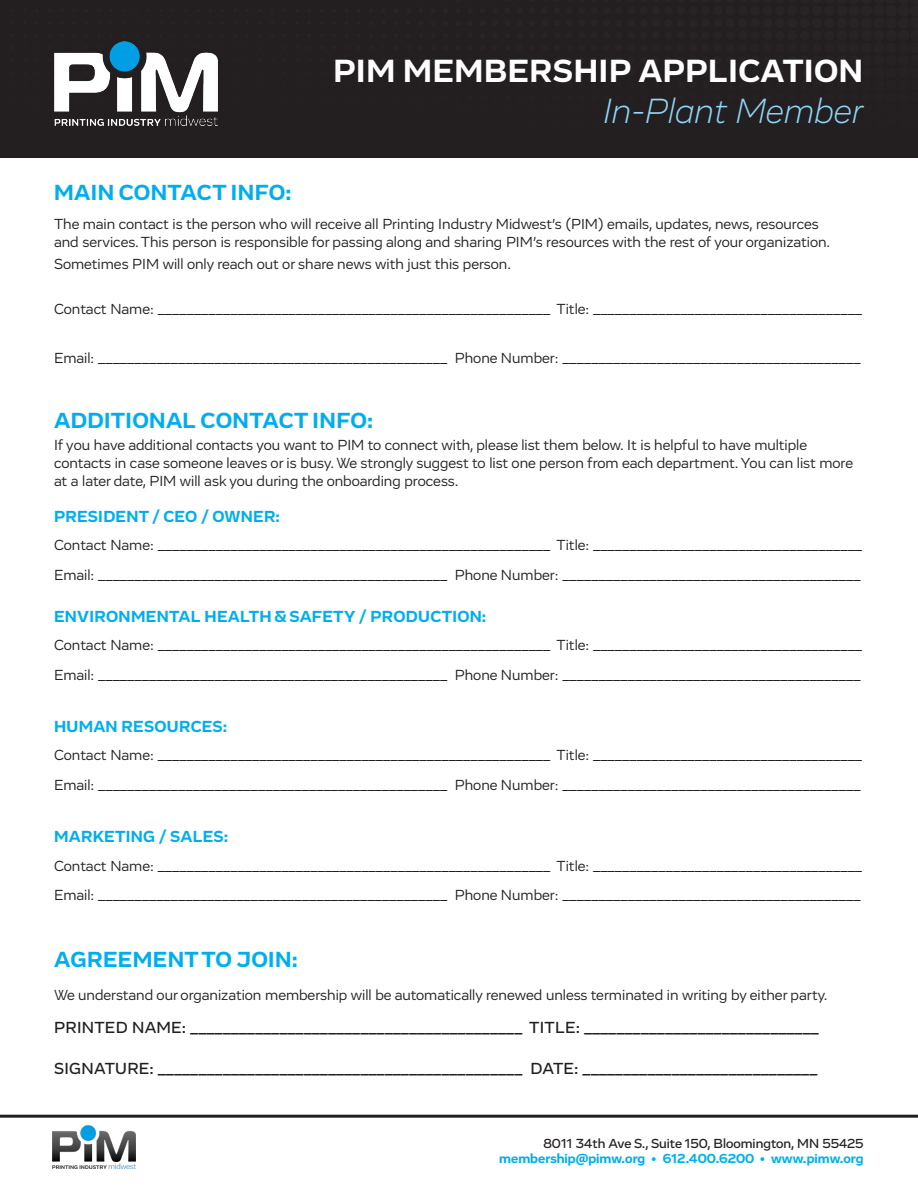
<style>
.page{position:relative;width:918px;height:1188px;background:#fff}
.page>*{position:absolute;margin:0;border:0;box-sizing:border-box;transform-origin:0 0}
.intro{font:italic 300 36px "Vito";color:#8dd7f7}
.intro-2{font:700 33px "Vito";letter-spacing:.015em;color:#fff}
.body_bullets_-_no_sp{font:700 22.5px "Vito";letter-spacing:.015em;color:#00aeef}
.body_bullets_-_no_sp-2{font:500 16.5px "Vito";letter-spacing:.015em;color:#231f20}
.Black_Text{font:700 16.5px "Vito";letter-spacing:.015em;color:#00aeef}
.Black_Text-2{font:15px/18px "Vito";color:#231f20}
.body_bullets_-_no_sp-3{font:15px "Vito";color:#231f20}
.footer_text{font:700 13.5px "Vito";color:#00b1ef}
.body_bullets_-_no_sp-4{font:500 13.5px "Vito";color:#231f20}
.s1{color:#00aeef}
</style>
<div class="page">
<div style="left:0;top:0;width:918px;height:158px;background:#231f20"></div>
<div style="left:541px;top:8px;width:7px;height:6px;background:#282425;border-radius:50%"></div>
<div style="left:554px;top:7px;width:6px;height:7px;background:#282425;border-radius:50%"></div>
<div style="left:566px;top:7px;width:7px;height:7px;background:#282425;border-radius:50%"></div>
<div style="left:578px;top:7px;width:7px;height:7px;background:#282425;border-radius:50%"></div>
<div style="left:566px;top:20px;width:7px;height:6px;background:#282425;border-radius:50%"></div>
<div style="left:578px;top:20px;width:7px;height:7px;background:#282425;border-radius:50%"></div>
<div style="left:542px;top:32px;width:6px;height:7px;background:#272425;border-radius:50%"></div>
<div style="left:554px;top:32px;width:6px;height:7px;background:#272425;border-radius:50%"></div>
<div style="left:566px;top:32px;width:7px;height:7px;background:#272425;border-radius:50%"></div>
<div style="left:579px;top:32px;width:6px;height:7px;background:#272425;border-radius:50%"></div>
<div style="left:566px;top:45px;width:7px;height:6px;background:#272324;border-radius:50%"></div>
<img style="left:54px;top:42px;width:163px;height:84px">
<hr style="left:0;top:1115px;width:918px;height:3px;background:#231f20">
<img style="left:52px;top:1126px;width:84px;height:43px">
<p class="intro-2" style="left:334px;top:50px;width:531px">PIM MEMBERSHIP APPLICATION</p>
<p class="intro" style="left:603px;top:90px;width:261px">In-Plant Member</p>
<p class="body_bullets_-_no_sp" style="left:54px;top:179px;width:239px">MAIN CONTACT INFO:</p>
<p class="Black_Text-2" style="left:54px;top:215px;width:778px">The main contact is the person who will receive all Printing Industry Midwest’s (PIM) emails, updates, news, resources and services. This person is responsible for passing along and sharing PIM’s resources with the rest of your organization.</p>
<p class="Black_Text-2" style="left:54px;top:255px;width:459px">Sometimes PIM will only reach out or share news with just this person.</p>
<p class="Black_Text-2" style="left:54px;top:300px;width:810px">Contact Name: ______________________________________________________ Title: _____________________________________</p>
<p class="body_bullets_-_no_sp-3" style="left:54px;top:349px;width:808px">Email: ________________________________________________ Phone Number: _________________________________________</p>
<p class="body_bullets_-_no_sp" style="left:54px;top:406px;width:321px">ADDITIONAL CONTACT INFO:</p>
<p class="Black_Text-2" style="left:54px;top:436px;width:801px">If you have additional contacts you want to PIM to connect with, please list them below. It is helpful to have multiple contacts in case someone leaves or is busy. We strongly suggest to list one person from each department. You can list more at a later date, PIM will ask you during the onboarding process.</p>
<p class="Black_Text" style="left:54px;top:506px;width:227px">PRESIDENT / CEO / OWNER:</p>
<p class="Black_Text-2" style="left:54px;top:536px;width:810px">Contact Name: ______________________________________________________ Title: _____________________________________</p>
<p class="body_bullets_-_no_sp-3" style="left:54px;top:566px;width:808px">Email: ________________________________________________ Phone Number: _________________________________________</p>
<p class="Black_Text" style="left:54px;top:606px;width:434px">ENVIRONMENTAL HEALTH &amp; SAFETY / PRODUCTION:</p>
<p class="Black_Text-2" style="left:54px;top:636px;width:810px">Contact Name: ______________________________________________________ Title: _____________________________________</p>
<p class="body_bullets_-_no_sp-3" style="left:54px;top:666px;width:808px">Email: ________________________________________________ Phone Number: _________________________________________</p>
<p class="Black_Text" style="left:54px;top:716px;width:175px">HUMAN RESOURCES:</p>
<p class="Black_Text-2" style="left:54px;top:746px;width:810px">Contact Name: ______________________________________________________ Title: _____________________________________</p>
<p class="body_bullets_-_no_sp-3" style="left:54px;top:776px;width:808px">Email: ________________________________________________ Phone Number: _________________________________________</p>
<p class="Black_Text" style="left:54px;top:827px;width:176px">MARKETING / SALES:</p>
<p class="Black_Text-2" style="left:54px;top:857px;width:810px">Contact Name: ______________________________________________________ Title: _____________________________________</p>
<p class="body_bullets_-_no_sp-3" style="left:54px;top:886px;width:808px">Email: ________________________________________________ Phone Number: _________________________________________</p>
<p class="body_bullets_-_no_sp" style="left:54px;top:946px;width:245px">AGREEMENT TO JOIN:</p>
<p class="body_bullets_-_no_sp-3" style="left:54px;top:986px;width:775px">We understand our organization membership will be automatically renewed unless terminated in writing by either party.</p>
<p class="body_bullets_-_no_sp-2" style="left:54px;top:1018px;width:766px">PRINTED NAME: _________________________________________ TITLE: _____________________________</p>
<p class="body_bullets_-_no_sp-2" style="left:54px;top:1058px;width:765px">SIGNATURE: _____________________________________________ DATE: _____________________________</p>
<p class="body_bullets_-_no_sp-4" style="left:543px;top:1135px;width:322px">8011 34th Ave S., Suite 150, Bloomington, MN 55425</p>
<p class="footer_text" style="left:499px;top:1150px;width:366px"><span class="s1">membership@pimw.org</span> • 612.400.6200 • www.pimw.org</p>
</div>
